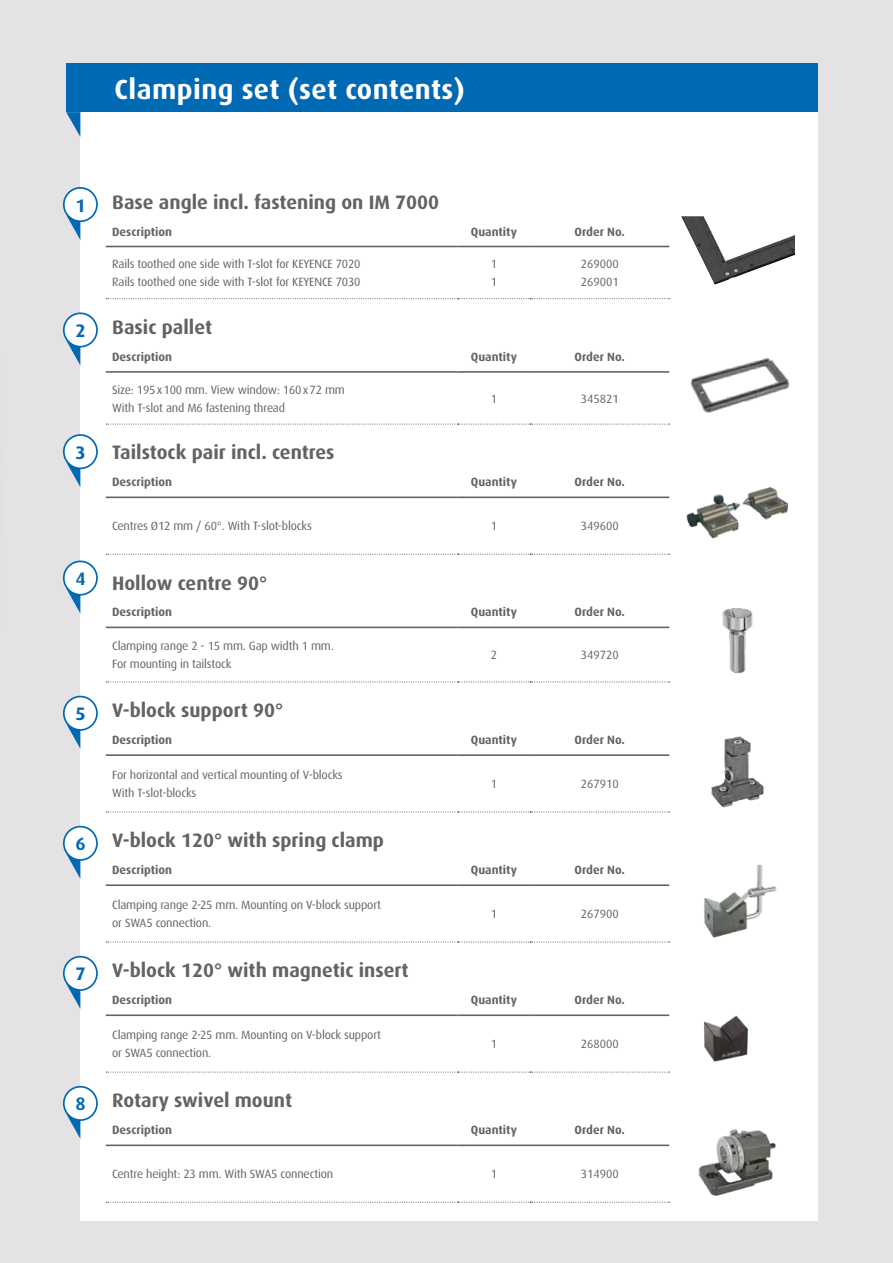
<style>
.page{position:relative;width:893px;height:1263px;background:#e4e2e4}
.page>*{position:absolute;margin:0;border:0;box-sizing:border-box;transform-origin:0 0}
.t1{font:700 27.75px "Dax Pro";letter-spacing:.015em;color:#fff}
.t2{font:700 19.5px "Dax Pro";color:#626365}
.t3{font:700 18.15px "Dax Pro";color:#0069b4}
.t4{font:12px/18px "Dax Pro";letter-spacing:-.015em;color:#626365}
.t5{font:700 12px "Dax Pro";color:#626365}
</style>
<div class="page">
<div style="left:80px;top:64px;width:738px;height:1156px;background:#fff"></div>
<svg style="left:106px;top:298px;width:564px;height:1px"></svg>
<svg style="left:106px;top:424px;width:564px;height:1px"></svg>
<svg style="left:106px;top:554px;width:564px;height:1px"></svg>
<svg style="left:106px;top:681px;width:564px;height:1px"></svg>
<svg style="left:106px;top:811px;width:564px;height:1px"></svg>
<svg style="left:106px;top:941px;width:564px;height:1px"></svg>
<svg style="left:106px;top:1071px;width:564px;height:2px"></svg>
<hr style="left:106px;top:246px;width:352px;height:1px;background:#626365">
<hr style="left:106px;top:371px;width:352px;height:2px;background:#626365">
<hr style="left:458px;top:246px;width:72px;height:1px;background:#626365">
<hr style="left:458px;top:371px;width:72px;height:2px;background:#626365">
<hr style="left:530px;top:246px;width:139px;height:1px;background:#626365">
<hr style="left:530px;top:371px;width:139px;height:2px;background:#626365">
<hr style="left:106px;top:496px;width:352px;height:2px;background:#626365">
<hr style="left:458px;top:496px;width:72px;height:2px;background:#626365">
<hr style="left:530px;top:496px;width:139px;height:2px;background:#626365">
<hr style="left:106px;top:627px;width:352px;height:1px;background:#626365">
<hr style="left:458px;top:627px;width:72px;height:1px;background:#626365">
<hr style="left:530px;top:627px;width:139px;height:1px;background:#626365">
<hr style="left:106px;top:754px;width:352px;height:2px;background:#626365">
<hr style="left:458px;top:754px;width:72px;height:2px;background:#626365">
<hr style="left:530px;top:754px;width:139px;height:2px;background:#626365">
<hr style="left:106px;top:884px;width:352px;height:2px;background:#626365">
<hr style="left:458px;top:884px;width:72px;height:2px;background:#626365">
<hr style="left:530px;top:884px;width:139px;height:2px;background:#626365">
<hr style="left:106px;top:1014px;width:352px;height:2px;background:#626365">
<hr style="left:458px;top:1014px;width:72px;height:2px;background:#626365">
<hr style="left:530px;top:1014px;width:139px;height:2px;background:#626365">
<hr style="left:106px;top:1144px;width:352px;height:2px;background:#626365">
<hr style="left:458px;top:1144px;width:72px;height:2px;background:#626365">
<hr style="left:530px;top:1144px;width:139px;height:2px;background:#626365">
<svg style="left:106px;top:1201px;width:564px;height:2px"></svg>
<svg style="left:63px;top:187px;width:35px;height:53px"></svg>
<img style="left:681px;top:216px;width:114px;height:69px">
<svg style="left:63px;top:312px;width:35px;height:53px"></svg>
<img style="left:690px;top:357px;width:100px;height:56px">
<svg style="left:63px;top:434px;width:35px;height:53px"></svg>
<img style="left:686px;top:487px;width:102px;height:52px">
<svg style="left:63px;top:560px;width:35px;height:54px"></svg>
<img style="left:722px;top:608px;width:31px;height:66px">
<svg style="left:63px;top:696px;width:35px;height:53px"></svg>
<img style="left:711px;top:736px;width:53px;height:72px">
<svg style="left:63px;top:826px;width:35px;height:53px"></svg>
<img style="left:704px;top:864px;width:73px;height:74px">
<svg style="left:63px;top:956px;width:35px;height:53px"></svg>
<img style="left:704px;top:1015px;width:44px;height:47px">
<svg style="left:63px;top:1086px;width:35px;height:53px"></svg>
<img style="left:698px;top:1128px;width:78px;height:68px">
<svg style="left:66px;top:112px;width:14px;height:24px"></svg>
<div style="left:66px;top:64px;width:752px;height:48px;background:#0069b4"></div>
<h1 class="t1" style="left:115px;top:71px;width:352px">Clamping set (set contents)</h1>
<h3 class="t3" style="left:75px;top:194px;width:12px">1</h3>
<h2 class="t2" style="left:112px;top:189px;width:329px">Base angle incl. fastening on IM 7000</h2>
<p class="t5" style="left:112px;top:224px;width:61px">Description</p>
<p class="t5" style="left:471px;top:224px;width:48px">Quantity</p>
<p class="t5" style="left:575px;top:224px;width:52px">Order No.</p>
<p class="t4" style="left:112px;top:255px;width:250px">Rails toothed one side with T-slot for KEYENCE 7020<br>Rails toothed one side with T-slot for KEYENCE 7030</p>
<p class="t4" style="left:491px;top:255px;width:8px">1<br>1</p>
<p class="t4" style="left:581px;top:255px;width:40px">269000<br>269001</p>
<h3 class="t3" style="left:75px;top:319px;width:12px">2</h3>
<h2 class="t2" style="left:112px;top:315px;width:101px">Basic pallet</h2>
<p class="t5" style="left:112px;top:349px;width:61px">Description</p>
<p class="t5" style="left:471px;top:349px;width:48px">Quantity</p>
<p class="t5" style="left:575px;top:349px;width:52px">Order No.</p>
<p class="t4" style="left:112px;top:380px;width:234px">Size: 195x100 mm. View window: 160x72 mm<br>With T-slot and M6 fastening thread</p>
<p class="t4" style="left:491px;top:389px;width:8px">1</p>
<p class="t4" style="left:581px;top:389px;width:40px">345821</p>
<h3 class="t3" style="left:75px;top:441px;width:12px">3</h3>
<h2 class="t2" style="left:112px;top:440px;width:224px">Tailstock pair incl. centres</h2>
<p class="t5" style="left:112px;top:474px;width:61px">Description</p>
<p class="t5" style="left:471px;top:474px;width:48px">Quantity</p>
<p class="t5" style="left:575px;top:474px;width:52px">Order No.</p>
<p class="t4" style="left:112px;top:517px;width:201px">Centres Ø12 mm / 60°. With T-slot-blocks</p>
<p class="t4" style="left:491px;top:517px;width:8px">1</p>
<p class="t4" style="left:581px;top:517px;width:40px">349600</p>
<h3 class="t3" style="left:75px;top:567px;width:12px">4</h3>
<h2 class="t2" style="left:112px;top:570px;width:157px">Hollow centre 90°</h2>
<p class="t5" style="left:112px;top:605px;width:61px">Description</p>
<p class="t5" style="left:471px;top:605px;width:48px">Quantity</p>
<p class="t5" style="left:575px;top:605px;width:52px">Order No.</p>
<p class="t4" style="left:112px;top:637px;width:223px">Clamping range 2 - 15 mm. Gap width 1 mm.<br>For mounting in tailstock</p>
<p class="t4" style="left:491px;top:646px;width:8px">2</p>
<p class="t4" style="left:581px;top:646px;width:40px">349720</p>
<h3 class="t3" style="left:75px;top:702px;width:12px">5</h3>
<h2 class="t2" style="left:112px;top:698px;width:172px">V-block support 90°</h2>
<p class="t5" style="left:112px;top:732px;width:61px">Description</p>
<p class="t5" style="left:471px;top:732px;width:48px">Quantity</p>
<p class="t5" style="left:575px;top:732px;width:52px">Order No.</p>
<p class="t4" style="left:112px;top:766px;width:232px">For horizontal and vertical mounting of V-blocks<br>With T-slot-blocks</p>
<p class="t4" style="left:491px;top:775px;width:8px">1</p>
<p class="t4" style="left:581px;top:775px;width:40px">267910</p>
<h3 class="t3" style="left:75px;top:832px;width:12px">6</h3>
<h2 class="t2" style="left:112px;top:828px;width:273px">V-block 120° with spring clamp</h2>
<p class="t5" style="left:112px;top:862px;width:61px">Description</p>
<p class="t5" style="left:471px;top:862px;width:48px">Quantity</p>
<p class="t5" style="left:575px;top:862px;width:52px">Order No.</p>
<p class="t4" style="left:112px;top:896px;width:270px">Clamping range 2-25 mm. Mounting on V-block support or SWA5 connection.</p>
<p class="t4" style="left:491px;top:905px;width:8px">1</p>
<p class="t4" style="left:581px;top:905px;width:40px">267900</p>
<h3 class="t3" style="left:75px;top:962px;width:12px">7</h3>
<h2 class="t2" style="left:112px;top:958px;width:298px">V-block 120° with magnetic insert</h2>
<p class="t5" style="left:112px;top:992px;width:61px">Description</p>
<p class="t5" style="left:471px;top:992px;width:48px">Quantity</p>
<p class="t5" style="left:575px;top:992px;width:52px">Order No.</p>
<p class="t4" style="left:112px;top:1026px;width:270px">Clamping range 2-25 mm. Mounting on V-block support or SWA5 connection.</p>
<p class="t4" style="left:491px;top:1035px;width:8px">1</p>
<p class="t4" style="left:581px;top:1035px;width:40px">268000</p>
<h3 class="t3" style="left:75px;top:1092px;width:12px">8</h3>
<h2 class="t2" style="left:112px;top:1088px;width:181px">Rotary swivel mount</h2>
<p class="t5" style="left:112px;top:1122px;width:61px">Description</p>
<p class="t5" style="left:471px;top:1122px;width:48px">Quantity</p>
<p class="t5" style="left:575px;top:1122px;width:52px">Order No.</p>
<p class="t4" style="left:112px;top:1165px;width:223px">Centre height: 23 mm. With SWA5 connection</p>
<p class="t4" style="left:491px;top:1165px;width:8px">1</p>
<p class="t4" style="left:581px;top:1165px;width:40px">314900</p>
</div>
